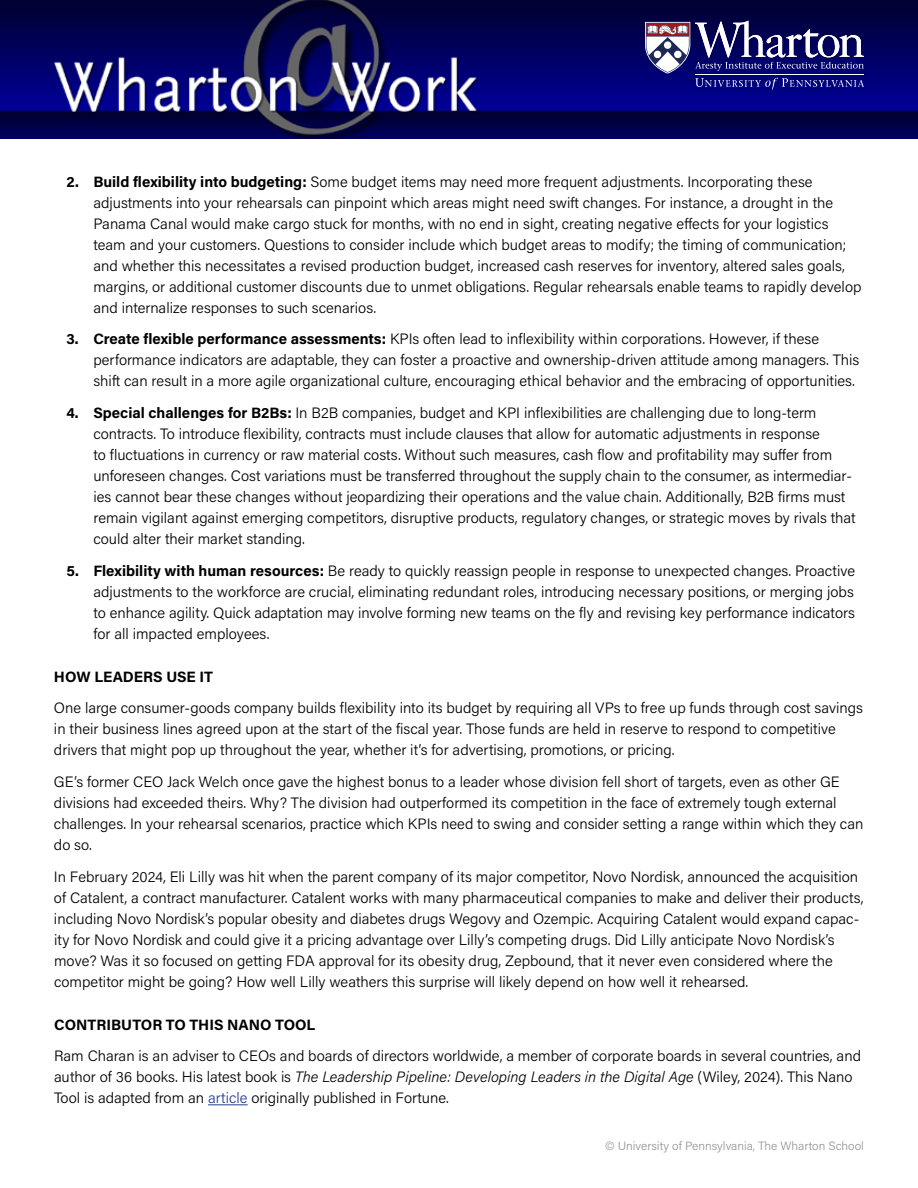
<style>
.page{position:relative;width:918px;height:1188px;background:#fff}
.page>*{position:absolute;margin:0;border:0;box-sizing:border-box;transform-origin:0 0}
.t1{font:300 15px/21px "Acumin Pro";color:#000}
.t2{font:700 15px "Acumin Pro";color:#000}
.t3{font:300 12px "Acumin Pro";color:#939598}
.s1{font-weight:700}
.s2{font-style:italic}
.s3{color:#25408f}
</style>
<div class="page">
<img style="left:0;top:0;width:918px;height:138px">
<svg style="left:645px;top:21px;width:219px;height:69px;background:#3f3e88"></svg>
<hr style="left:208px;top:1104px;width:40px;height:1px;background:#25408f">
<p class="t1" style="left:93px;top:170px;width:770px;text-indent:-27px"><span class="s1">2. Build flexibility into budgeting:</span> Some budget items may need more frequent adjustments. Incorporating these adjustments into your rehearsals can pinpoint which areas might need swift changes. For instance, a drought in the Panama Canal would make cargo stuck for months, with no end in sight, creating negative effects for your logistics team and your customers. Questions to consider include which budget areas to modify; the timing of communication; and whether this necessitates a revised production budget, increased cash reserves for inventory, altered sales goals, margins, or additional customer discounts due to unmet obligations. Regular rehearsals enable teams to rapidly develop and internalize responses to such scenarios.</p>
<p class="t1" style="left:93px;top:328px;width:768px;text-indent:-27px"><span class="s1">3. Create flexible performance assessments:</span> KPIs often lead to inflexibility within corporations. However, if these performance indicators are adaptable, they can foster a proactive and ownership-driven attitude among managers. This shift can result in a more agile organizational culture, encouraging ethical behavior and the embracing of opportunities.</p>
<p class="t1" style="left:93px;top:402px;width:764px;text-indent:-27px"><span class="s1">4. Special challenges for B2Bs:</span> In B2B companies, budget and KPI inflexibilities are challenging due to long-term contracts. To introduce flexibility, contracts must include clauses that allow for automatic adjustments in response<br>to fluctuations in currency or raw material costs. Without such measures, cash flow and profitability may suffer from unforeseen changes. Cost variations must be transferred throughout the supply chain to the consumer, as intermediar&shy;ies cannot bear these changes without jeopardizing their operations and the value chain. Additionally, B2B firms must remain vigilant against emerging competitors, disruptive products, regulatory changes, or strategic moves by rivals that could alter their market standing.</p>
<p class="t1" style="left:93px;top:560px;width:763px;text-align:justify;text-indent:-27px"><span class="s1">5. Flexibility with human resources:</span> Be ready to quickly reassign people in response to unexpected changes. Proactive adjustments to the workforce are crucial, eliminating redundant roles, introducing necessary positions, or merging jobs to enhance agility. Quick adaptation may involve forming new teams on the fly and revising key performance indicators for all impacted employees.</p>
<p class="t2" style="left:54px;top:666px;width:161px">HOW LEADERS USE IT</p>
<p class="t1" style="left:54px;top:697px;width:810px">One large consumer-goods company builds flexibility into its budget by requiring all VPs to free up funds through cost savings in their business lines agreed upon at the start of the fiscal year. Those funds are held in reserve to respond to competitive drivers that might pop up throughout the year, whether it’s for advertising, promotions, or pricing.</p>
<p class="t1" style="left:54px;top:771px;width:811px">GE’s former CEO Jack Welch once gave the highest bonus to a leader whose division fell short of targets, even as other GE divisions had exceeded theirs. Why? The division had outperformed its competition in the face of extremely tough external challenges. In your rehearsal scenarios, practice which KPIs need to swing and consider setting a range within which they can do so.</p>
<p class="t1" style="left:54px;top:866px;width:811px">In February 2024, Eli Lilly was hit when the parent company of its major competitor, Novo Nordisk, announced the acquisition of Catalent, a contract manufacturer. Catalent works with many pharmaceutical companies to make and deliver their products, including Novo Nordisk’s popular obesity and diabetes drugs Wegovy and Ozempic. Acquiring Catalent would expand capac&shy;ity for Novo Nordisk and could give it a pricing advantage over Lilly’s competing drugs. Did Lilly anticipate Novo Nordisk’s move? Was it so focused on getting FDA approval for its obesity drug, Zepbound, that it never even considered where the competitor might be going? How well Lilly weathers this surprise will likely depend on how well it rehearsed.</p>
<p class="t2" style="left:54px;top:1014px;width:263px">CONTRIBUTOR TO THIS NANO TOOL</p>
<p class="t1" style="left:54px;top:1045px;width:809px">Ram Charan is an adviser to CEOs and boards of directors worldwide, a member of corporate boards in several countries, and author of 36 books. His latest book is <span class="s2">The Leadership Pipeline: Developing Leaders in the Digital Age</span> (Wiley, 2024). This Nano<br>Tool is adapted from an <span class="s3">article</span> originally published in Fortune.</p>
<p class="t3" style="left:605px;top:1138px;width:260px">© University of Pennsylvania, The Wharton School</p>
</div>
